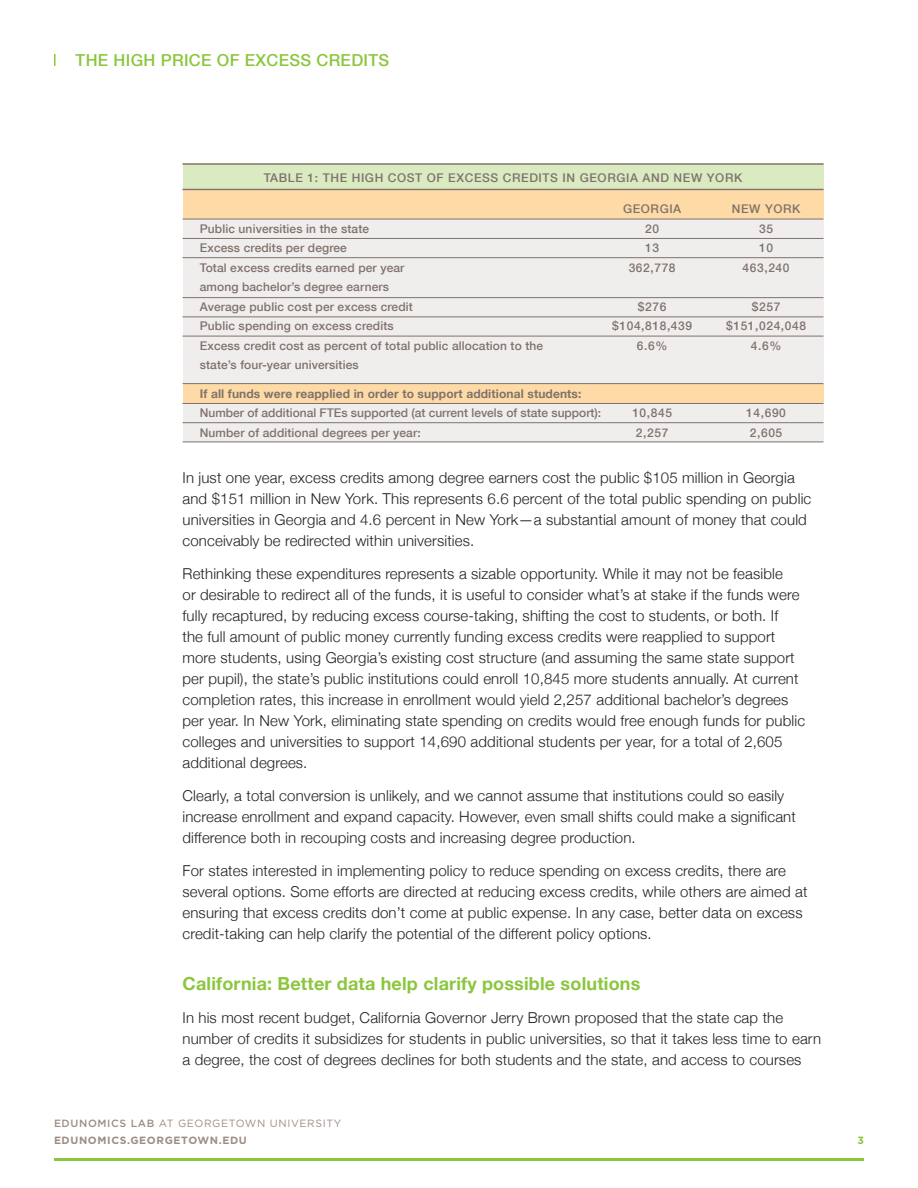
<style>
.page{position:relative;width:918px;height:1188px;background:#fff}
.page>*{position:absolute;margin:0;border:0;box-sizing:border-box;transform-origin:0 0}
.t1{font:700 18px "Helvetica Neue";letter-spacing:.01em;color:#8bc63e}
.t2{font:500 16.5px "Helvetica Neue";letter-spacing:.02em;color:#8bc63e}
.t3{font:300 15px/21px "Helvetica Neue";letter-spacing:.01em;color:#231f20}
.t4{font:500 12px/19.5px "Helvetica Neue";letter-spacing:.01em;color:#80726c}
.t5{font:500 12px "Helvetica Neue";letter-spacing:.05em;color:#80726c}
.t6{font:700 12px "Helvetica Neue";letter-spacing:.01em;color:#80726c}
.t7{font:700 10.5px/16.5px "Gotham";letter-spacing:.06em;color:#9d8d85}
.t8{font:700 10.5px "Gotham";color:#8bc63e}
.s1{font-weight:500}
.s2{font-weight:400}
</style>
<div class="page">
<hr style="left:54px;top:1158px;width:810px;height:3px;background:#8bc63e">
<svg style="left:54px;top:54px;width:2px;height:12px"></svg>
<div style="left:183px;top:189px;width:641px;height:253px;background:#f0eeed"></div>
<div style="left:183px;top:190px;width:641px;height:29px;background:#fedba6"></div>
<div style="left:183px;top:384px;width:641px;height:20px;background:#fedba6"></div>
<div style="left:183px;top:163px;width:641px;height:27px;background:#daeac1"></div>
<hr style="left:183px;top:163px;width:641px;height:2px;background:#80726c">
<hr style="left:183px;top:189px;width:641px;height:1px;background:#80726c">
<hr style="left:183px;top:257px;width:641px;height:1px;background:#80726c">
<hr style="left:183px;top:238px;width:641px;height:1px;background:#80726c">
<hr style="left:183px;top:297px;width:641px;height:1px;background:#80726c">
<hr style="left:183px;top:336px;width:641px;height:1px;background:#80726c">
<hr style="left:183px;top:317px;width:641px;height:1px;background:#80726c">
<hr style="left:183px;top:383px;width:641px;height:1px;background:#80726c">
<hr style="left:183px;top:422px;width:641px;height:1px;background:#80726c">
<hr style="left:183px;top:403px;width:641px;height:1px;background:#80726c">
<hr style="left:183px;top:219px;width:641px;height:1px;background:#80726c">
<hr style="left:183px;top:442px;width:641px;height:1px;background:#80726c">
<p class="t2" style="left:76px;top:47px;width:315px">THE HIGH PRICE OF EXCESS CREDITS</p>
<p class="t5" style="left:264px;top:168px;width:480px">TABLE 1: THE HIGH COST OF EXCESS CREDITS IN GEORGIA AND NEW YORK</p>
<p class="t5" style="left:623px;top:199px;width:60px">GEORGIA</p>
<p class="t4" style="left:645px;top:218px;width:15px">20</p>
<p class="t4" style="left:645px;top:238px;width:15px">13</p>
<p class="t4" style="left:629px;top:257px;width:48px">362,778</p>
<p class="t4" style="left:638px;top:296px;width:30px">$276</p>
<p class="t5" style="left:612px;top:316px;width:81px">$104,818,439</p>
<p class="t4" style="left:637px;top:335px;width:32px">6.6%</p>
<p class="t4" style="left:732px;top:199px;width:70px">NEW YORK</p>
<p class="t4" style="left:759px;top:218px;width:15px">35</p>
<p class="t4" style="left:759px;top:238px;width:15px">10</p>
<p class="t4" style="left:743px;top:257px;width:48px">463,240</p>
<p class="t4" style="left:752px;top:296px;width:30px">$257</p>
<p class="t5" style="left:726px;top:316px;width:81px">$151,024,048</p>
<p class="t4" style="left:751px;top:335px;width:32px">4.6%</p>
<p class="t4" style="left:200px;top:218px;width:345px">Public universities in the state<br>Excess credits per degree<br>Total excess credits earned per year<br>among bachelor’s degree earners<br>Average public cost per excess credit<br>Public spending on excess credits<br>Excess credit cost as percent of total public allocation to the state’s four-year universities</p>
<p class="t6" style="left:200px;top:384px;width:383px">If all funds were reapplied in order to support additional students:</p>
<p class="t4" style="left:200px;top:403px;width:403px">Number of additional FTEs supported (at current levels of state support):<br>Number of additional degrees per year:</p>
<p class="t4" style="left:632px;top:403px;width:41px">10,845</p>
<p class="t4" style="left:636px;top:422px;width:34px">2,257</p>
<p class="t4" style="left:746px;top:403px;width:41px">14,690</p>
<p class="t4" style="left:750px;top:422px;width:34px">2,605</p>
<p class="t3" style="left:183px;top:467px;width:630px">In just one year, excess credits among degree earners cost the public $105 million in Georgia and $151 million in New York. This represents 6.6 percent of the total public spending on public universities in Georgia and 4.6 percent in New York—a substantial amount of money that could conceivably be redirected within universities.</p>
<p class="t3" style="left:183px;top:563px;width:624px">Rethinking these expenditures represents a sizable opportunity. While it may not be feasible<br>or desirable to redirect all of the funds, it is useful to consider what’s at stake if the funds were fully recaptured, by reducing excess course-taking, shifting the cost to students, or both. If<br>the full amount of public money currently funding excess credits were reapplied to support more students, using Georgia’s existing cost structure (and assuming the same state support per pupil), the state’s public institutions could enroll 10,845 more students annually. At current completion rates, this increase in enrollment would yield 2,257 additional bachelor’s degrees per year. In New York, eliminating state spending on credits would free enough funds for public colleges and universities to support 14,690 additional students per year, for a total of 2,605 additional degrees.</p>
<p class="t3" style="left:183px;top:785px;width:615px">Clearly, a total conversion is unlikely, and we cannot assume that institutions could so easily increase enrollment and expand capacity. However, even small shifts could make a significant difference both in recouping costs and increasing degree production.</p>
<p class="t3" style="left:183px;top:860px;width:627px">For states interested in implementing policy to reduce spending on excess credits, there are several options. Some efforts are directed at reducing excess credits, while others are aimed at ensuring that excess credits don’t come at public expense. In any case, better data on excess credit-taking can help clarify the potential of the different policy options.</p>
<p class="t1" style="left:183px;top:970px;width:459px">California: Better data help clarify possible solutions</p>
<p class="t3" style="left:183px;top:1007px;width:640px">In his most recent budget, California Governor Jerry Brown proposed that the state cap the number of credits it subsidizes for students in public universities, so that it takes less time to earn a degree, the cost of degrees declines for both students and the state, and access to courses</p>
<p class="t7" style="left:54px;top:1115px;width:289px"><span class="s1">EDUNOMICS LAB</span> <span class="s2">AT GEORGETOWN UNIVERSITY<br></span>EDUNOMICS.GEORGETOWN.EDU</p>
<p class="t8" style="left:857px;top:1134px;width:8px">3</p>
</div>
